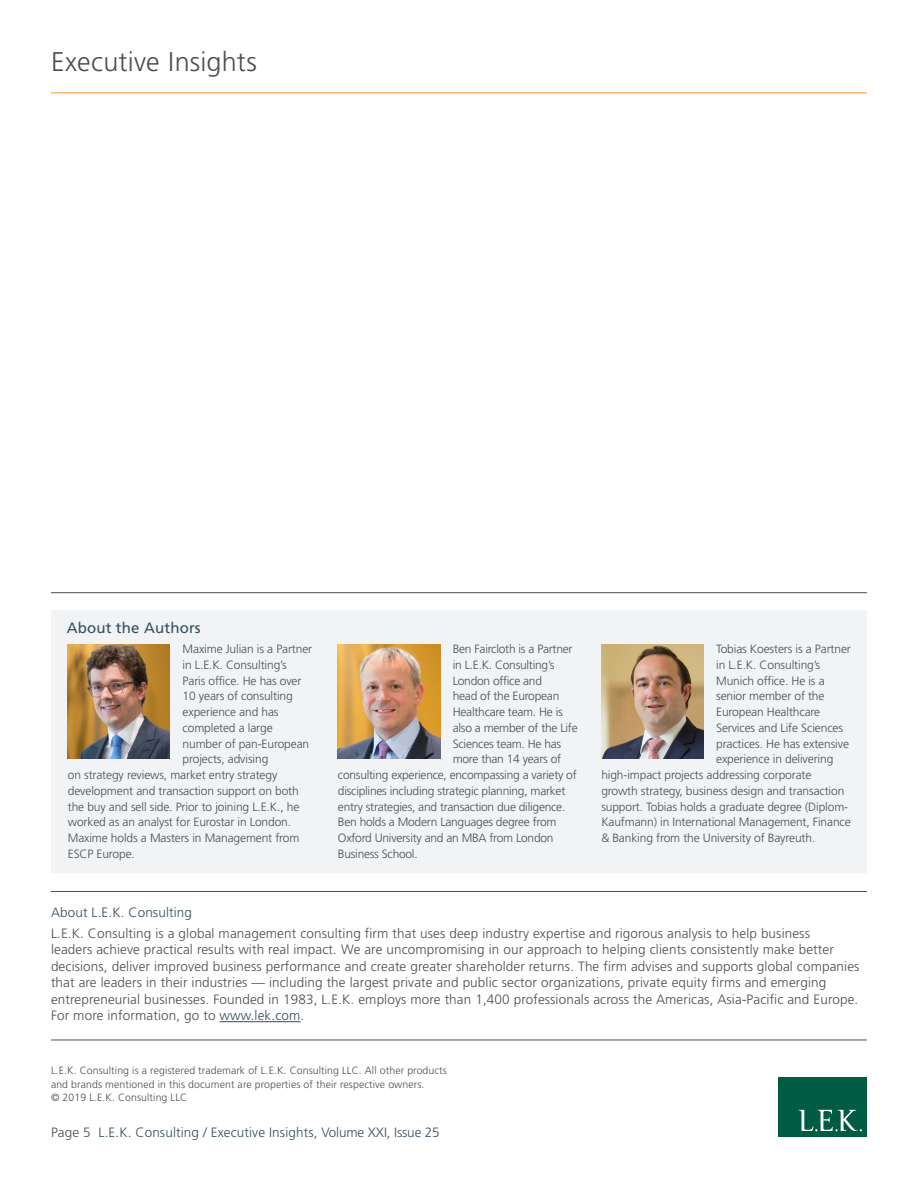
<style>
.page{position:relative;width:918px;height:1188px;background:#fff}
.page>*{position:absolute;margin:0;border:0;box-sizing:border-box;transform-origin:0 0}
.t1{font:300 27px "Frutiger";letter-spacing:.005em;color:#4d4d4f}
.t2{font:15px "Frutiger";letter-spacing:.01em;color:#354e5c}
.t3{font:300 13.5px/16.5px "Frutiger";letter-spacing:.01em;color:#4d4d4f}
.t4{font:300 13.5px "Frutiger";letter-spacing:.01em;color:#354e5c}
.t5{font:300 12px "Frutiger";letter-spacing:-.01em;color:#4d4d4f}
.t6{font:300 10.5px/13.5px "Frutiger";letter-spacing:.01em;color:#4d4d4f}
.s1{color:#354e5c}
.s2{color:#4d4d4f}
</style>
<div class="page">
<div style="left:51px;top:610px;width:816px;height:263px;background:#f1f3f5"></div>
<hr style="left:51px;top:592px;width:816px;height:1px;background:#4d4d4f">
<img style="left:338px;top:644px;width:102px;height:115px">
<img style="left:68px;top:644px;width:102px;height:115px">
<img style="left:601px;top:644px;width:102px;height:115px">
<hr style="left:51px;top:891px;width:816px;height:1px;background:#4d4d4f">
<hr style="left:51px;top:1040px;width:816px;height:1px;background:#4d4d4f">
<hr style="left:220px;top:1021px;width:81px;height:1px;background:#354e5c">
<div style="left:778px;top:1078px;width:89px;height:59px;background:#005c42"></div>
<svg style="left:799px;top:1110px;width:63px;height:22px"></svg>
<hr style="left:51px;top:93px;width:816px;height:1px;background:#f79428">
<h1 class="t1" style="left:51px;top:47px;width:207px">Executive Insights</h1>
<p class="t2" style="left:67px;top:619px;width:136px">About the Authors</p>
<p class="t5" style="left:183px;top:642px;width:131px">Maxime Julian is a Partner</p>
<p class="t5" style="left:183px;top:658px;width:106px">in L.E.K. Consulting’s</p>
<p class="t5" style="left:183px;top:674px;width:120px">Paris office. He has over</p>
<p class="t5" style="left:183px;top:689px;width:112px">10 years of consulting</p>
<p class="t5" style="left:183px;top:705px;width:97px">experience and has</p>
<p class="t5" style="left:183px;top:721px;width:92px">completed a large</p>
<p class="t5" style="left:183px;top:737px;width:128px">number of pan-European</p>
<p class="t5" style="left:183px;top:752px;width:87px">projects, advising</p>
<p class="t5" style="left:68px;top:768px;width:211px">on strategy reviews, market entry strategy</p>
<p class="t5" style="left:68px;top:784px;width:233px">development and transaction support on both</p>
<p class="t5" style="left:68px;top:800px;width:233px">the buy and sell side. Prior to joining L.E.K., he</p>
<p class="t5" style="left:68px;top:815px;width:225px">worked as an analyst for Eurostar in London.</p>
<p class="t5" style="left:68px;top:831px;width:233px">Maxime holds a Masters in Management from</p>
<p class="t5" style="left:68px;top:847px;width:69px">ESCP Europe.</p>
<p class="t5" style="left:453px;top:642px;width:121px">Ben Faircloth is a Partner</p>
<p class="t5" style="left:453px;top:658px;width:103px">in L.E.K. Consulting’s</p>
<p class="t5" style="left:453px;top:674px;width:91px">London office and</p>
<p class="t5" style="left:453px;top:689px;width:108px">head of the European</p>
<p class="t5" style="left:453px;top:705px;width:112px">Healthcare team. He is</p>
<p class="t5" style="left:453px;top:721px;width:126px">also a member of the Life</p>
<p class="t5" style="left:453px;top:737px;width:110px">Sciences team. He has</p>
<p class="t5" style="left:453px;top:752px;width:110px">more than 14 years of</p>
<p class="t5" style="left:338px;top:768px;width:240px">consulting experience, encompassing a variety of</p>
<p class="t5" style="left:338px;top:784px;width:229px">disciplines including strategic planning, market</p>
<p class="t5" style="left:338px;top:800px;width:229px">entry strategies, and transaction due diligence.</p>
<p class="t5" style="left:338px;top:815px;width:220px">Ben holds a Modern Languages degree from</p>
<p class="t5" style="left:338px;top:831px;width:217px">Oxford University and an MBA from London</p>
<p class="t5" style="left:338px;top:847px;width:81px">Business School.</p>
<p class="t5" style="left:716px;top:642px;width:136px">Tobias Koesters is a Partner</p>
<p class="t5" style="left:716px;top:658px;width:106px">in L.E.K. Consulting’s</p>
<p class="t5" style="left:716px;top:674px;width:110px">Munich office. He is a</p>
<p class="t5" style="left:716px;top:689px;width:110px">senior member of the</p>
<p class="t5" style="left:716px;top:705px;width:106px">European Healthcare</p>
<p class="t5" style="left:716px;top:721px;width:128px">Services and Life Sciences</p>
<p class="t5" style="left:716px;top:737px;width:134px">practices. He has extensive</p>
<p class="t5" style="left:716px;top:752px;width:119px">experience in delivering</p>
<p class="t5" style="left:601px;top:768px;width:212px">high-impact projects addressing corporate</p>
<p class="t5" style="left:601px;top:784px;width:245px">growth strategy, business design and transaction</p>
<p class="t5" style="left:601px;top:800px;width:248px">support. Tobias holds a graduate degree (Diplom-</p>
<p class="t5" style="left:601px;top:815px;width:251px">Kaufmann) in International Management, Finance</p>
<p class="t5" style="left:601px;top:831px;width:216px">&amp; Banking from the University of Bayreuth.</p>
<p class="t4" style="left:51px;top:905px;width:143px">About L.E.K. Consulting</p>
<p class="t3" style="left:51px;top:925px;width:810px">L.E.K. Consulting is a global management consulting firm that uses deep industry expertise and rigorous analysis to help business<br>leaders achieve practical results with real impact. We are uncompromising in our approach to helping clients consistently make better decisions, deliver improved business performance and create greater shareholder returns. The firm advises and supports global companies that are leaders in their industries — including the largest private and public sector organizations, private equity firms and emerging entrepreneurial businesses. Founded in 1983, L.E.K. employs more than 1,400 professionals across the Americas, Asia-Pacific and Europe.<br>For more information, go to <span class="s1">www.lek.com</span>.</p>
<p class="t6" style="left:51px;top:1064px;width:397px">L.E.K. Consulting is a registered trademark of L.E.K. Consulting LLC. All other products and brands mentioned in this document are properties of their respective owners.<br>© 2019 L.E.K. Consulting LLC</p>
<p class="t4" style="left:51px;top:1125px;width:390px"><span class="s2">Page 5</span> L.E.K. Consulting / Executive Insights, Volume XXI, Issue 25</p>
</div>
